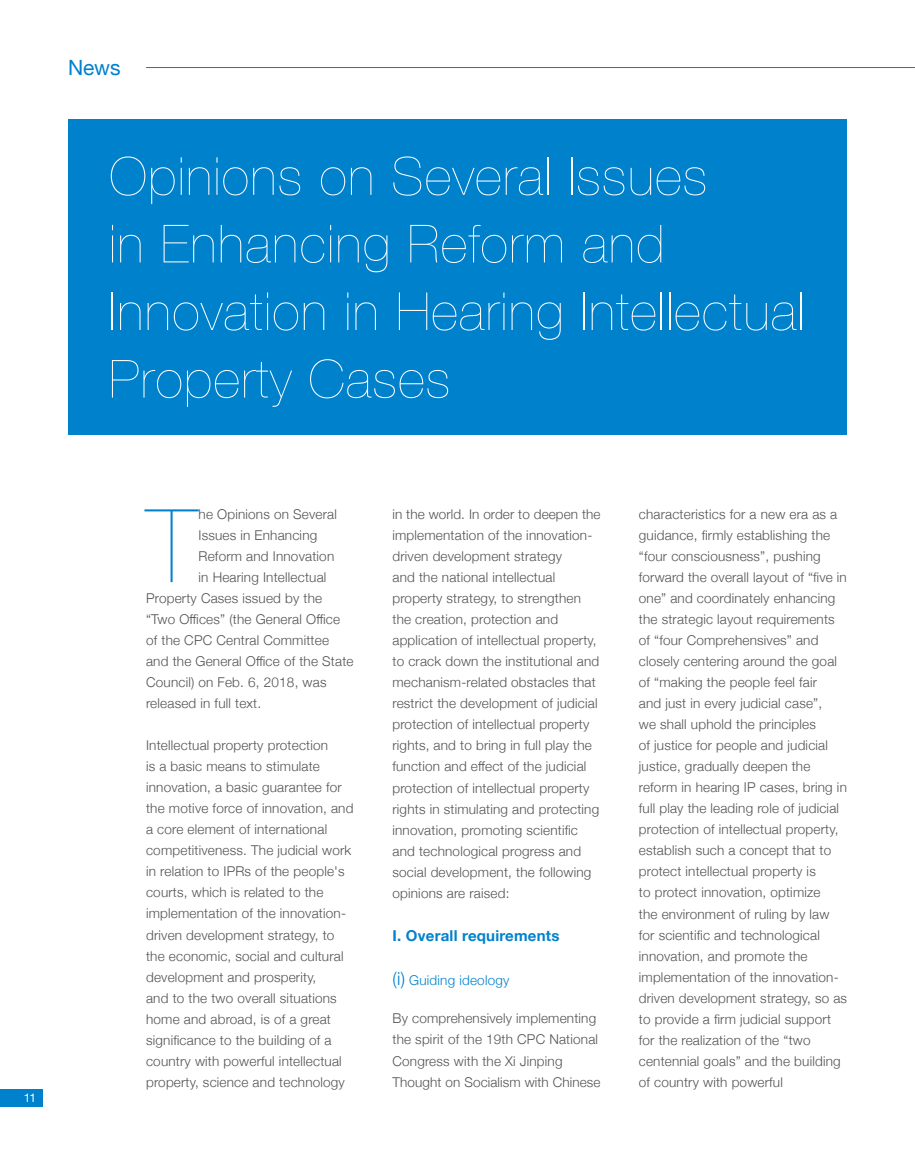
<style>
.page{position:relative;width:915px;height:1149px;background:#fff}
.page>*{position:absolute;margin:0;border:0;box-sizing:border-box;transform-origin:0 0}
.t1{font:200 101.7px "Helvetica Neue";color:#0081cc}
.t2{font:200 52.5px/67.5px "Helvetica Neue";letter-spacing:.025em;color:#fff}
.t3{font:21px "Helvetica Neue";color:#0081cc}
.t4{font:700 15px "Helvetica Neue";letter-spacing:.015em;color:#0081cc}
.t5{font:300 13.5px/21px "Helvetica Neue";letter-spacing:.015em;color:#545251}
.t6{font:300 13.5px "Helvetica Neue";letter-spacing:.015em;color:#0081cc}
.t7{font:12px "Helvetica Neue";color:#fff}
.s1{font-size:18px}
</style>
<div class="page">
<div style="left:0;top:1089px;width:43px;height:17px;background:#0081cc"></div>
<hr style="left:146px;top:67px;width:768px;height:1px;background:#0081cc">
<div style="left:68px;top:119px;width:778px;height:315px;background:#0081cc"></div>
<h3 class="t3" style="left:68px;top:52px;width:54px">News</h3>
<h2 class="t2" style="left:109px;top:140px;width:696px">Opinions on Several Issues<br>in Enhancing Reform and<br>Innovation in Hearing Intellectual<br>Property Cases</h2>
<p class="t7" style="left:24px;top:1088px;width:14px">11</p>
<h1 class="t1" style="left:146px;top:467px;width:52px">T</h1>
<p class="t5" style="left:198px;top:502px;width:140px">he Opinions on Several</p>
<p class="t5" style="left:198px;top:523px;width:120px">Issues in Enhancing</p>
<p class="t5" style="left:198px;top:544px;width:137px">Reform and Innovation</p>
<p class="t5" style="left:198px;top:565px;width:129px">in Hearing Intellectual</p>
<p class="t5" style="left:146px;top:586px;width:177px">Property Cases issued by the</p>
<p class="t5" style="left:146px;top:607px;width:195px">“Two Offices” (the General Office</p>
<p class="t5" style="left:146px;top:628px;width:184px">of the CPC Central Committee</p>
<p class="t5" style="left:146px;top:649px;width:209px">and the General Office of the State</p>
<p class="t5" style="left:146px;top:670px;width:182px">Council) on Feb. 6, 2018, was</p>
<p class="t5" style="left:146px;top:691px;width:117px">released in full text.</p>
<p class="t5" style="left:146px;top:733px;width:209px">Intellectual property protection<br>is a basic means to stimulate innovation, a basic guarantee for the motive force of innovation, and a core element of international competitiveness. The judicial work in relation to IPRs of the people's courts, which is related to the implementation of the innovation&shy;driven development strategy, to the economic, social and cultural development and prosperity,<br>and to the two overall situations home and abroad, is of a great significance to the building of a country with powerful intellectual property, science and technology</p>
<p class="t5" style="left:392px;top:502px;width:209px">in the world. In order to deepen the implementation of the innovation&shy;driven development strategy<br>and the national intellectual property strategy, to strengthen the creation, protection and application of intellectual property, to crack down the institutional and mechanism-related obstacles that restrict the development of judicial protection of intellectual property rights, and to bring in full play the function and effect of the judicial protection of intellectual property rights in stimulating and protecting innovation, promoting scientific and technological progress and social development, the following opinions are raised:</p>
<p class="t4" style="left:392px;top:923px;width:168px">I. Overall requirements</p>
<p class="t6" style="left:392px;top:969px;width:118px"><span class="s1">(i)</span> Guiding ideology</p>
<p class="t5" style="left:392px;top:1006px;width:209px">By comprehensively implementing the spirit of the 19th CPC National<br>Congress with the Xi Jinping<br>Thought on Socialism with Chinese</p>
<p class="t5" style="left:638px;top:502px;width:210px">characteristics for a new era as a guidance, firmly establishing the “four consciousness”, pushing forward the overall layout of “five in one” and coordinately enhancing the strategic layout requirements of “four Comprehensives” and closely centering around the goal of “making the people feel fair<br>and just in every judicial case”,<br>we shall uphold the principles<br>of justice for people and judicial justice, gradually deepen the reform in hearing IP cases, bring in full play the leading role of judicial protection of intellectual property, establish such a concept that to protect intellectual property is<br>to protect innovation, optimize<br>the environment of ruling by law for scientific and technological innovation, and promote the implementation of the innovation&shy;driven development strategy, so as to provide a firm judicial support for the realization of the “two centennial goals” and the building of country with powerful</p>
</div>
